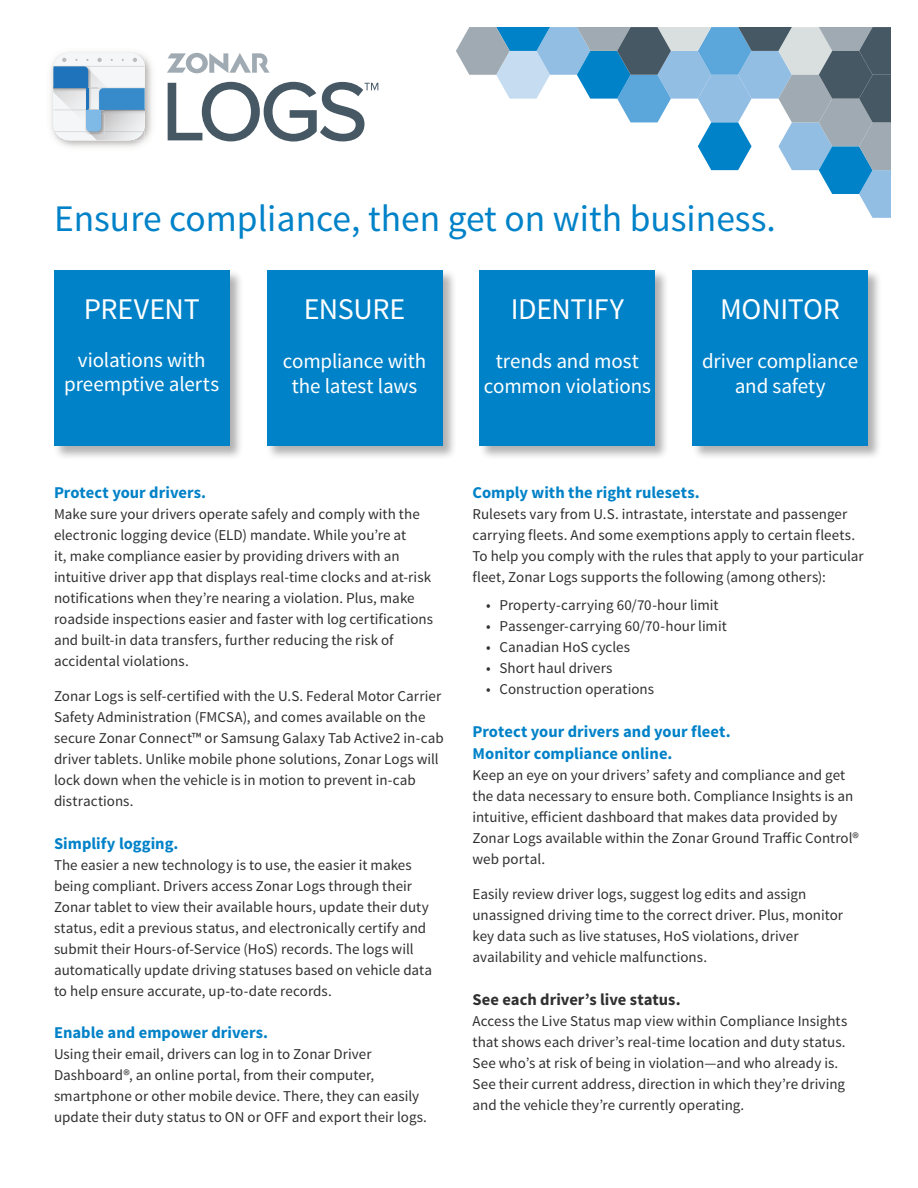
<style>
.page{position:relative;width:918px;height:1188px;background:#fff}
.page>*{position:absolute;margin:0;border:0;box-sizing:border-box;transform-origin:0 0}
.t1{font:37.5px "Source Sans Pro";color:#0082c8}
.t2{font:30px "Source Sans Pro";letter-spacing:-.01em;color:#fff}
.t3{font:21px/25.2px "Source Sans Pro";letter-spacing:-.005em;color:#fff;text-align:center}
.t4{font:700 16.5px/22.5px "Source Sans Pro";color:#0082c8}
.t5{font:700 16.5px "Source Sans Pro";color:#312f30}
.Body_Copy{font:15px/21px "Source Sans Pro";color:#312f30}
</style>
<div class="page">
<svg style="left:456px;top:27px;width:435px;height:191px"></svg>
<div style="left:479px;top:269px;width:191px;height:191px;background:#231f20;opacity:.35"></div>
<div style="left:480px;top:270px;width:175px;height:176px;background:#0082c8"></div>
<div style="left:53px;top:269px;width:191px;height:191px;background:#231f20;opacity:.35"></div>
<div style="left:54px;top:270px;width:176px;height:176px;background:#0082c8"></div>
<div style="left:691px;top:269px;width:191px;height:191px;background:#231f20;opacity:.35"></div>
<div style="left:692px;top:270px;width:176px;height:176px;background:#0082c8"></div>
<div style="left:266px;top:269px;width:191px;height:191px;background:#231f20;opacity:.35"></div>
<div style="left:267px;top:270px;width:175px;height:176px;background:#0082c8"></div>
<svg style="left:168px;top:82px;width:210px;height:60px"></svg>
<svg style="left:167px;top:53px;width:103px;height:20px"></svg>
<img style="left:50px;top:52px;width:102px;height:95px">
<svg style="left:53px;top:53px;width:93px;height:87px"></svg>
<h1 class="t1" style="left:54px;top:195px;width:723px">Ensure compliance, then get on with business.</h1>
<p class="t2" style="left:84px;top:291px;width:118px">PREVENT</p>
<p class="t3" style="left:64px;top:349px;width:156px;line-height:24px">violations with preemptive alerts</p>
<p class="t2" style="left:304px;top:291px;width:103px">ENSURE</p>
<p class="t3" style="left:283px;top:349px;width:145px">compliance with the latest laws</p>
<p class="t2" style="left:511px;top:291px;width:115px">IDENTIFY</p>
<p class="t3" style="left:484px;top:349px;width:168px">trends and most common violations</p>
<p class="t2" style="left:720px;top:291px;width:122px">MONITOR</p>
<p class="t3" style="left:702px;top:349px;width:157px">driver compliance and safety</p>
<h2 class="t4" style="left:54px;top:482px;width:154px">Protect your drivers.</h2>
<p class="Body_Copy" style="left:54px;top:504px;width:381px">Make sure your drivers operate safely and comply with the electronic logging device (ELD) mandate. While you’re at<br>it, make compliance easier by providing drivers with an intuitive driver app that displays real-time clocks and at-risk notifications when they’re nearing a violation. Plus, make roadside inspections easier and faster with log certifications and built-in data transfers, further reducing the risk of accidental violations.</p>
<p class="Body_Copy" style="left:54px;top:686px;width:391px">Zonar Logs is self-certified with the U.S. Federal Motor Carrier Safety Administration (FMCSA), and comes available on the secure Zonar Connect™ or Samsung Galaxy Tab Active2 in-cab driver tablets. Unlike mobile phone solutions, Zonar Logs will lock down when the vehicle is in motion to prevent in-cab distractions.</p>
<h2 class="t4" style="left:54px;top:833px;width:126px">Simplify logging.</h2>
<p class="Body_Copy" style="left:54px;top:854px;width:380px">The easier a new technology is to use, the easier it makes being compliant. Drivers access Zonar Logs through their Zonar tablet to view their available hours, update their duty status, edit a previous status, and electronically certify and submit their Hours-of-Service (HoS) records. The logs will automatically update driving statuses based on vehicle data to help ensure accurate, up-to-date records.</p>
<h2 class="t4" style="left:54px;top:1022px;width:216px">Enable and empower drivers.</h2>
<p class="Body_Copy" style="left:54px;top:1044px;width:375px">Using their email, drivers can log in to Zonar Driver Dashboard®, an online portal, from their computer, smartphone or other mobile device. There, they can easily update their duty status to ON or OFF and export their logs.</p>
<h2 class="t4" style="left:472px;top:482px;width:229px">Comply with the right rulesets.</h2>
<p class="Body_Copy" style="left:472px;top:504px;width:393px">Rulesets vary from U.S. intrastate, interstate and passenger carrying fleets. And some exemptions apply to certain fleets.<br>To help you comply with the rules that apply to your particular fleet, Zonar Logs supports the following (among others):</p>
<p class="Body_Copy" style="left:486px;top:595px;width:234px">• Property-carrying 60/70-hour limit</p>
<p class="Body_Copy" style="left:486px;top:616px;width:242px">• Passenger-carrying 60/70-hour limit</p>
<p class="Body_Copy" style="left:486px;top:637px;width:146px">• Canadian HoS cycles</p>
<p class="Body_Copy" style="left:486px;top:658px;width:128px">• Short haul drivers</p>
<p class="Body_Copy" style="left:486px;top:679px;width:170px">• Construction operations</p>
<h2 class="t4" style="left:472px;top:721px;width:260px">Protect your drivers and your fleet.<br>Monitor compliance online.</h2>
<p class="Body_Copy" style="left:472px;top:765px;width:388px">Keep an eye on your drivers’ safety and compliance and get the data necessary to ensure both. Compliance Insights is an intuitive, efficient dashboard that makes data provided by Zonar Logs available within the Zonar Ground Traffic Control® web portal.</p>
<p class="Body_Copy" style="left:472px;top:884px;width:372px">Easily review driver logs, suggest log edits and assign unassigned driving time to the correct driver. Plus, monitor key data such as live statuses, HoS violations, driver availability and vehicle malfunctions.</p>
<h3 class="t5" style="left:472px;top:989px;width:210px">See each driver’s live status.</h3>
<p class="Body_Copy" style="left:472px;top:1010px;width:376px">Access the Live Status map view within Compliance Insights that shows each driver’s real-time location and duty status.<br>See who’s at risk of being in violation—and who already is.<br>See their current address, direction in which they’re driving and the vehicle they’re currently operating.</p>
</div>
